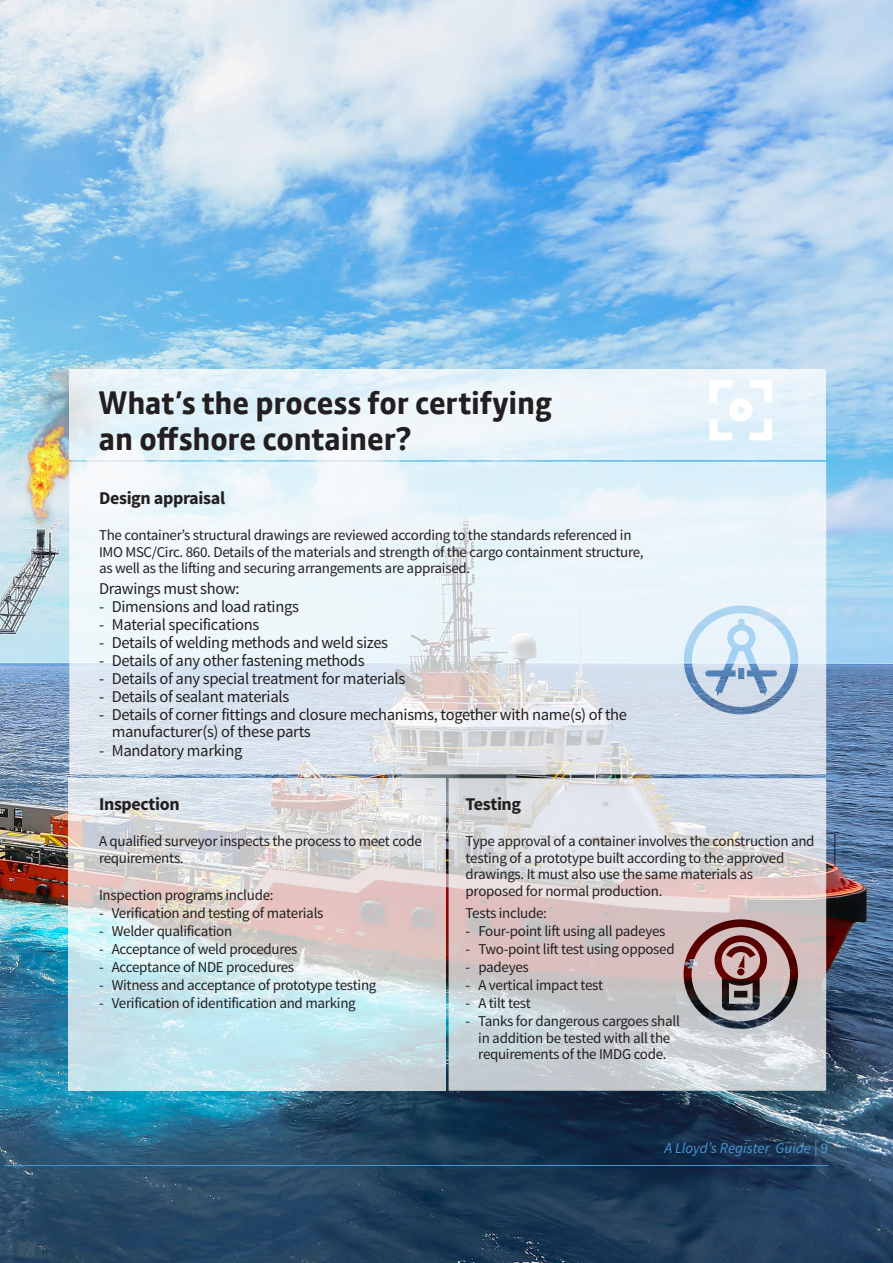
<style>
.page{position:relative;width:893px;height:1263px;background:#fff}
.page>*{position:absolute;margin:0;border:0;box-sizing:border-box;transform-origin:0 0}
.H4_-_Sub_l__blue{font:700 31.5px/36px "Calmetta";letter-spacing:-.005em;color:#231f20}
.Body____90__black{font:700 18px "Source Sans Pro";letter-spacing:-.02em;color:#231f20}
.Body____90__black-2{font:16.5px/16.5px "Source Sans Pro";letter-spacing:-.02em;color:#231f20}
.Body____90__black-3{font:15px/16.5px "Source Sans Pro";letter-spacing:-.02em;color:#231f20}
.t1{font:italic 15px "Source Sans Pro";color:#4797d2}
.s1{font-style:normal}
</style>
<div class="page">
<img style="left:0;top:0;width:893px;height:1263px">
<hr style="left:4px;top:1165px;width:824px;height:1px;background:#4797d2">
<svg style="left:449px;top:778px;width:377px;height:313px;background:#d0cbcd"></svg>
<svg style="left:69px;top:462px;width:757px;height:312px;fill:#e8f4fa"></svg>
<svg style="left:69px;top:778px;width:377px;height:312px;background:#d4dee0"></svg>
<svg style="left:69px;top:369px;width:757px;height:91px;fill:#e8f4fa"></svg>
<svg style="left:709px;top:380px;width:63px;height:60px"></svg>
<p class="H4_-_Sub_l__blue" style="left:99px;top:385px;width:454px">What’s the process for certifying an offshore container?</p>
<p class="Body____90__black" style="left:99px;top:486px;width:128px">Design appraisal</p>
<p class="Body____90__black-3" style="left:99px;top:527px;width:546px">The container’s structural drawings are reviewed according to the standards referenced in<br>IMO MSC/Circ. 860. Details of the materials and strength of the cargo containment structure, as well as the lifting and securing arrangements are appraised.</p>
<p class="Body____90__black-2" style="left:99px;top:581px;width:142px">Drawings must show:</p>
<p class="Body____90__black-2" style="left:99px;top:599px;width:201px">- Dimensions and load ratings</p>
<p class="Body____90__black-2" style="left:99px;top:617px;width:162px">- Material specifications</p>
<p class="Body____90__black-2" style="left:99px;top:635px;width:291px">- Details of welding methods and weld sizes</p>
<p class="Body____90__black-2" style="left:99px;top:653px;width:267px">- Details of any other fastening methods</p>
<p class="Body____90__black-2" style="left:99px;top:671px;width:308px">- Details of any special treatment for materials</p>
<p class="Body____90__black-2" style="left:99px;top:689px;width:192px">- Details of sealant materials</p>
<p class="Body____90__black-2" style="left:112px;top:707px;width:517px;text-indent:-13px">- Details of corner fittings and closure mechanisms, together with name(s) of the manufacturer(s) of these parts</p>
<p class="Body____90__black-2" style="left:99px;top:743px;width:145px">- Mandatory marking</p>
<p class="Body____90__black" style="left:466px;top:792px;width:57px">Testing</p>
<p class="Body____90__black-3" style="left:466px;top:833px;width:350px">Type approval of a container involves the construction and testing of a prototype built according to the approved drawings. It must also use the same materials as proposed for normal production.</p>
<p class="Body____90__black-3" style="left:466px;top:905px;width:83px">Tests include:</p>
<p class="Body____90__black-3" style="left:466px;top:923px;width:201px">- Four-point lift using all padeyes</p>
<p class="Body____90__black-3" style="left:466px;top:941px;width:211px">- Two-point lift test using opposed</p>
<p class="Body____90__black-3" style="left:466px;top:959px;width:65px">- padeyes</p>
<p class="Body____90__black-3" style="left:466px;top:977px;width:139px">- A vertical impact test</p>
<p class="Body____90__black-3" style="left:466px;top:995px;width:67px">- A tilt test</p>
<p class="Body____90__black-3" style="left:465px;top:1013px;width:216px;text-align:center">- Tanks for dangerous cargoes shall in addition be tested with all the requirements of the IMDG code.</p>
<p class="Body____90__black" style="left:99px;top:792px;width:82px">Inspection</p>
<p class="Body____90__black-3" style="left:99px;top:833px;width:324px">A qualified surveyor inspects the process to meet code requirements.</p>
<p class="Body____90__black-3" style="left:99px;top:887px;width:176px">Inspection programs include:</p>
<p class="Body____90__black-3" style="left:99px;top:905px;width:226px">- Verification and testing of materials</p>
<p class="Body____90__black-3" style="left:99px;top:923px;width:135px">- Welder qualification</p>
<p class="Body____90__black-3" style="left:99px;top:941px;width:200px">- Acceptance of weld procedures</p>
<p class="Body____90__black-3" style="left:99px;top:959px;width:197px">- Acceptance of NDE procedures</p>
<p class="Body____90__black-3" style="left:99px;top:977px;width:279px">- Witness and acceptance of prototype testing</p>
<p class="Body____90__black-3" style="left:99px;top:995px;width:258px">- Verification of identification and marking</p>
<p class="t1" style="left:664px;top:1139px;width:165px">A Lloyd’s Register Guide <span class="s1">| 9</span></p>
</div>
